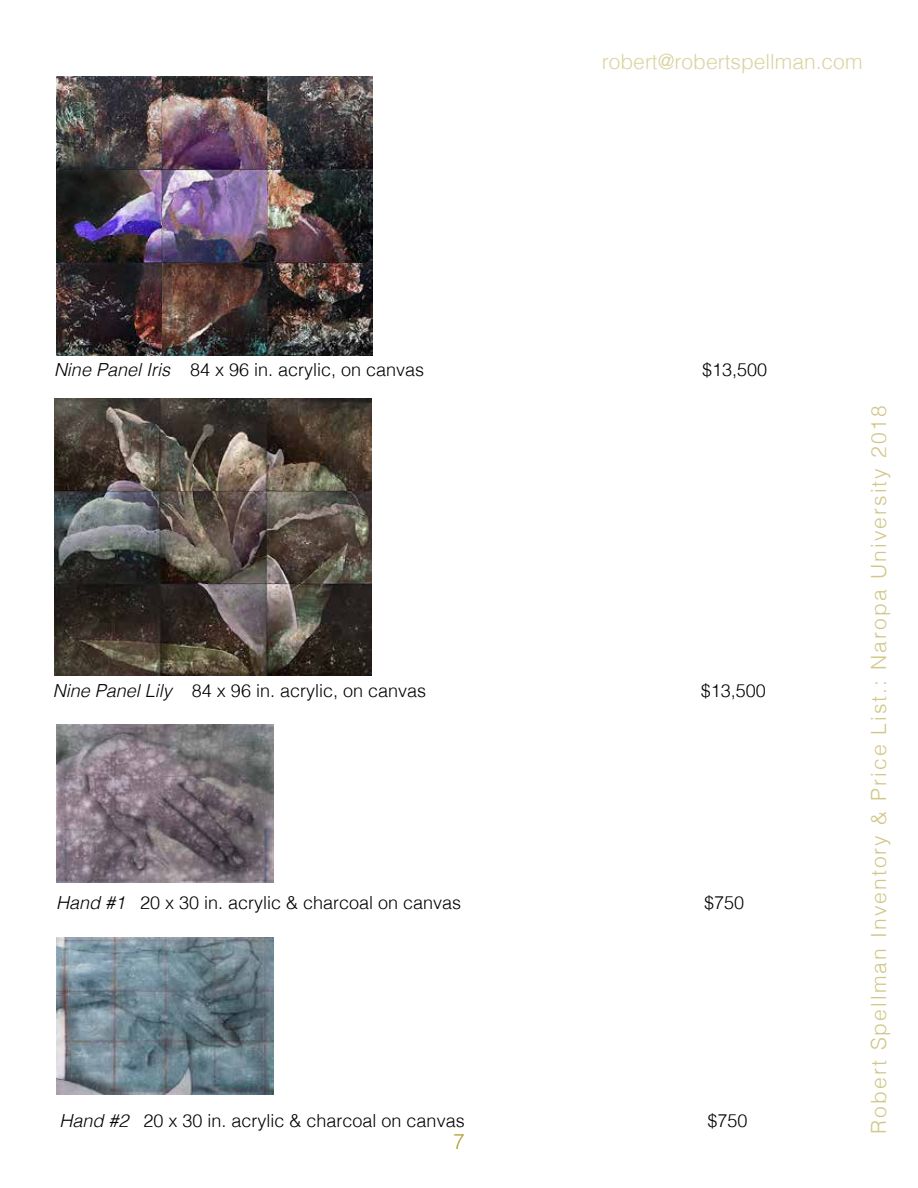
<style>
.page{position:relative;width:918px;height:1188px;background:#fff}
.page>*{position:absolute;margin:0;border:0;box-sizing:border-box;transform-origin:0 0}
.t1{font:300 21px "Helvetica";letter-spacing:.1em;color:#d1c788}
.t2{font:300 21px "Helvetica";color:#dbd3a1}
.t3{font:300 21px "Helvetica";color:#b3a138}
.t4{font:300 18px "Helvetica";color:#000}
.s1{font-style:italic}
</style>
<div class="page">
<img style="left:55px;top:399px;width:316px;height:277px">
<img style="left:56px;top:77px;width:316px;height:279px">
<img style="left:56px;top:725px;width:217px;height:157px">
<img style="left:56px;top:937px;width:217px;height:158px">
<p class="t2" style="left:602px;top:44px;width:262px">robert@robertspellman.com</p>
<p class="t4" style="left:54px;top:354px;width:372px"><span class="s1">Nine Panel Iris</span> 84 x 96 in. acrylic, on canvas</p>
<p class="t4" style="left:702px;top:354px;width:67px">$13,500</p>
<p class="t4" style="left:53px;top:676px;width:375px"><span class="s1">Nine Panel Lily</span> 84 x 96 in. acrylic, on canvas</p>
<p class="t4" style="left:701px;top:676px;width:67px">$13,500</p>
<p class="t4" style="left:56px;top:887px;width:407px"><span class="s1">Hand #1</span> 20 x 30 in. acrylic &amp; charcoal on canvas</p>
<p class="t4" style="left:704px;top:887px;width:42px">$750</p>
<p class="t4" style="left:59px;top:1105px;width:407px"><span class="s1">Hand #2</span> 20 x 30 in. acrylic &amp; charcoal on canvas</p>
<p class="t4" style="left:707px;top:1105px;width:42px">$750</p>
<p class="t3" style="left:453px;top:1124px;width:13px">7</p>
<p class="t1" style="left:861px;top:1134px;width:730px;rotate:-90deg">Robert Spellman Inventory &amp; Price List.: Naropa University 2018</p>
</div>
